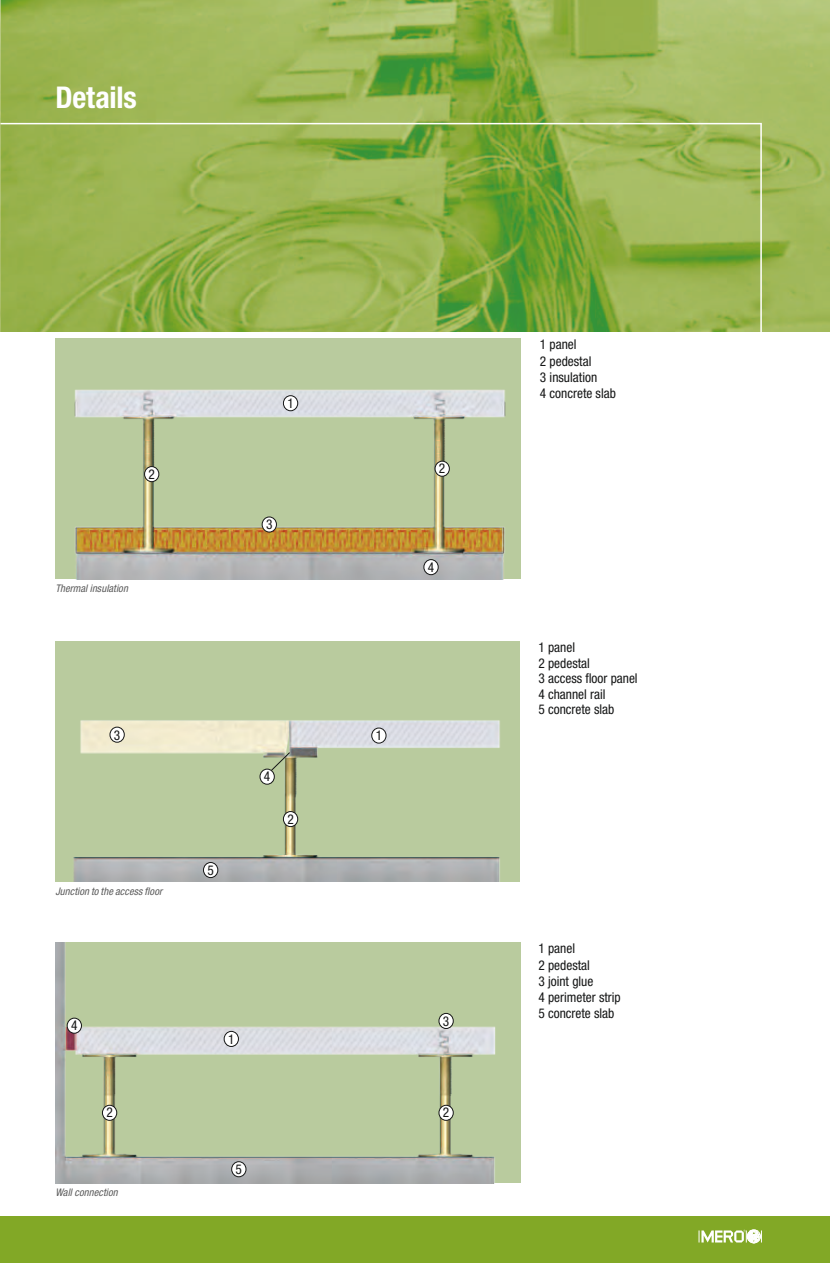
<style>
.page{position:relative;width:830px;height:1263px;background:#fff}
.page>*{position:absolute;margin:0;border:0;box-sizing:border-box;transform-origin:0 0}
.t1{font:700 condensed 30px "Helvetica Neue";letter-spacing:-.005em;color:#fff}
.t2{font:condensed 13.5px/16.2px "Helvetica Neue";color:#151616}
.t3{font:italic condensed 10.5px "Helvetica Neue";letter-spacing:.01em;color:#5b5b5b}
</style>
<div class="page">
<img style="left:1px;top:0;width:828px;height:332px">
<div style="left:0;top:1216px;width:829px;height:47px;background:#82a826"></div>
<hr style="left:1px;top:123px;width:759px;height:1px;background:#fff">
<hr style="left:760px;top:124px;width:1px;height:209px;background:#fff">
<svg style="left:698px;top:1229px;width:63px;height:14px"></svg>
<hr style="left:0;top:0;width:1px;height:332px;background:#82a826">
<div style="left:55px;top:943px;width:465px;height:240px;background:#b9cb9e"></div>
<img style="left:55px;top:943px;width:441px;height:240px">
<div style="left:439px;top:1013px;width:14px;height:15px;background:#fff;border-radius:50%"></div>
<div style="left:438px;top:1013px;width:15px;height:16px;border:1px solid #151616;border-radius:50%"></div>
<div style="left:102px;top:1105px;width:15px;height:15px;background:#fff;border-radius:50%"></div>
<div style="left:102px;top:1105px;width:15px;height:16px;border:1px solid #151616;border-radius:50%"></div>
<div style="left:439px;top:1105px;width:14px;height:15px;background:#fff;border-radius:50%"></div>
<div style="left:438px;top:1105px;width:15px;height:16px;border:1px solid #151616;border-radius:50%"></div>
<div style="left:224px;top:1031px;width:14px;height:15px;background:#fff;border-radius:50%"></div>
<div style="left:224px;top:1031px;width:15px;height:16px;border:1px solid #151616;border-radius:50%"></div>
<div style="left:231px;top:1162px;width:15px;height:15px;background:#fff;border-radius:50%"></div>
<div style="left:231px;top:1161px;width:15px;height:16px;border:1px solid #151616;border-radius:50%"></div>
<div style="left:67px;top:1018px;width:14px;height:15px;background:#fff;border-radius:50%"></div>
<div style="left:67px;top:1018px;width:15px;height:15px;border:1px solid #151616;border-radius:50%"></div>
<div style="left:55px;top:641px;width:464px;height:240px;background:#b9cb9e"></div>
<img style="left:73px;top:720px;width:427px;height:161px">
<div style="left:260px;top:769px;width:14px;height:15px;background:#fff;border-radius:50%"></div>
<div style="left:259px;top:769px;width:15px;height:15px;border:1px solid #151616;border-radius:50%"></div>
<div style="left:110px;top:727px;width:14px;height:15px;background:#fff;border-radius:50%"></div>
<div style="left:109px;top:727px;width:16px;height:16px;border:1px solid #151616;border-radius:50%"></div>
<div style="left:203px;top:862px;width:15px;height:15px;background:#fff;border-radius:50%"></div>
<div style="left:203px;top:862px;width:15px;height:16px;border:1px solid #151616;border-radius:50%"></div>
<div style="left:371px;top:728px;width:15px;height:15px;background:#fff;border-radius:50%"></div>
<div style="left:371px;top:728px;width:15px;height:15px;border:1px solid #151616;border-radius:50%"></div>
<div style="left:283px;top:811px;width:14px;height:16px;background:#fff;border-radius:50%"></div>
<div style="left:283px;top:811px;width:15px;height:16px;border:1px solid #151616;border-radius:50%"></div>
<div style="left:55px;top:339px;width:465px;height:240px;background:#b9cb9e"></div>
<img style="left:74px;top:389px;width:432px;height:190px">
<div style="left:262px;top:517px;width:14px;height:15px;background:#fff;border-radius:50%"></div>
<div style="left:261px;top:517px;width:16px;height:15px;border:1px solid #151616;border-radius:50%"></div>
<div style="left:423px;top:560px;width:15px;height:15px;background:#fff;border-radius:50%"></div>
<div style="left:423px;top:559px;width:15px;height:16px;border:1px solid #151616;border-radius:50%"></div>
<div style="left:435px;top:461px;width:14px;height:15px;background:#fff;border-radius:50%"></div>
<div style="left:434px;top:461px;width:15px;height:16px;border:1px solid #151616;border-radius:50%"></div>
<div style="left:144px;top:467px;width:15px;height:15px;background:#fff;border-radius:50%"></div>
<div style="left:144px;top:466px;width:15px;height:16px;border:1px solid #151616;border-radius:50%"></div>
<div style="left:283px;top:396px;width:14px;height:15px;background:#fff;border-radius:50%"></div>
<div style="left:283px;top:395px;width:15px;height:16px;border:1px solid #151616;border-radius:50%"></div>
<svg style="left:270px;top:751px;width:20px;height:20px"></svg>
<h1 class="t1" style="left:55px;top:79px;width:83px">Details</h1>
<p class="t2" style="left:148px;top:466px;width:8px">2</p>
<p class="t3" style="left:55px;top:582px;width:74px">Thermal insulation</p>
<p class="t2" style="left:287px;top:395px;width:8px">1</p>
<p class="t2" style="left:266px;top:516px;width:8px">3</p>
<p class="t2" style="left:114px;top:727px;width:8px">3</p>
<p class="t3" style="left:55px;top:885px;width:108px">Junction to the access floor</p>
<p class="t2" style="left:207px;top:862px;width:8px">5</p>
<p class="t2" style="left:264px;top:768px;width:8px">4</p>
<p class="t2" style="left:287px;top:811px;width:8px">2</p>
<p class="t2" style="left:71px;top:1017px;width:8px">4</p>
<p class="t2" style="left:228px;top:1030px;width:8px">1</p>
<p class="t2" style="left:439px;top:460px;width:8px">2</p>
<p class="t2" style="left:427px;top:559px;width:8px">4</p>
<p class="t2" style="left:375px;top:727px;width:8px">1</p>
<p class="t2" style="left:442px;top:1012px;width:8px">3</p>
<p class="t2" style="left:106px;top:1104px;width:8px">2</p>
<p class="t2" style="left:442px;top:1104px;width:8px">2</p>
<p class="t3" style="left:55px;top:1186px;width:64px">Wall connection</p>
<p class="t2" style="left:235px;top:1161px;width:8px">5</p>
<p class="t2" style="left:539px;top:336px;width:77px">1 panel<br>2 pedestal<br>3 insulation<br>4 concrete slab</p>
<p class="t2" style="left:538px;top:640px;width:101px;line-height:15.5px">1 panel<br>2 pedestal<br>3 access floor panel<br>4 channel rail<br>5 concrete slab</p>
<p class="t2" style="left:538px;top:940px;width:84px">1 panel<br>2 pedestal<br>3 joint glue<br>4 perimeter strip<br>5 concrete slab</p>
</div>
